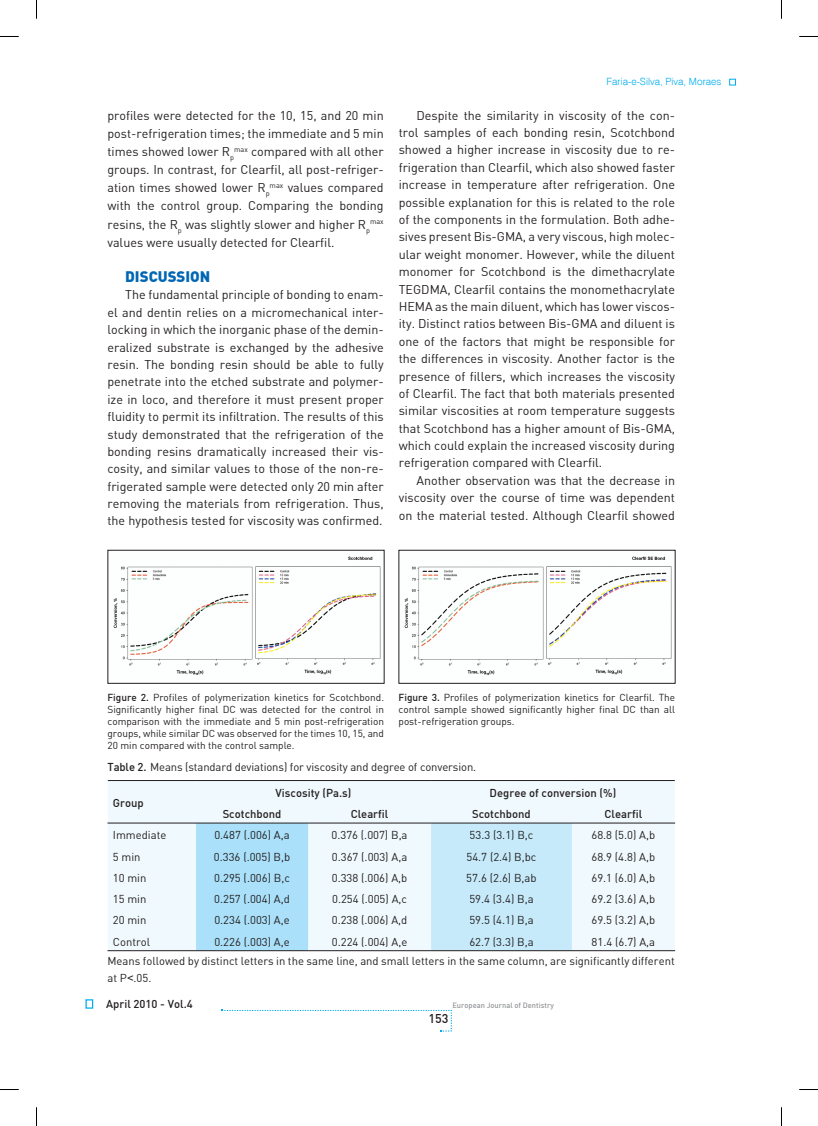
<style>
.page{position:relative;width:818px;height:1126px;background:#fff}
.page>*{position:absolute;margin:0;border:0;box-sizing:border-box;transform-origin:0 0}
.t1{font:15px "Din B Black";color:#0166b3}
.t2{font:12.5px/17.4px "Din B Regular";color:#231f20;text-align:justify}
.t3{font:12.5px "Din B Medium";color:#231f20}
.t4{font:11.25px/17.5px "Din B Regular";color:#231f20}
.t5{font:11.25px "Din B Medium";color:#231f20}
.t6{font:10px/12px "Din B Regular";color:#231f20;text-align:justify}
.t7{font:300 10px "Swiss 721 BT";color:#00aeef}
.t8{font:7.5px "Din B Medium";color:#939598}
.t9{font:7.25px "Din B Regular";color:#231f20}
.s1{font-family:"Din B Medium"}
.s2{font-family:"Arial"}
</style>
<div class="page">
<div style="left:85px;top:999px;width:8px;height:9px;border:1px solid #00aeef"></div>
<svg style="left:222px;top:1009px;width:230px;height:22px"></svg>
<div style="left:728px;top:79px;width:7px;height:6px;border:1px solid #00aeef"></div>
<img style="left:113px;top:556px;width:268px;height:119px">
<div style="left:107px;top:550px;width:277px;height:133px;border:1px solid #231f20"></div>
<img style="left:404px;top:556px;width:268px;height:119px">
<div style="left:398px;top:550px;width:277px;height:133px;border:1px solid #231f20"></div>
<div style="left:108px;top:781px;width:566px;height:169px;background:#f0f9fd"></div>
<div style="left:196px;top:823px;width:112px;height:127px;background:#aae0f9"></div>
<div style="left:431px;top:823px;width:140px;height:127px;background:#c6eafa"></div>
<hr style="left:108px;top:780px;width:88px;height:1px;background:#231f20">
<hr style="left:196px;top:780px;width:112px;height:1px;background:#231f20">
<hr style="left:308px;top:780px;width:123px;height:1px;background:#231f20">
<hr style="left:431px;top:780px;width:140px;height:1px;background:#231f20">
<hr style="left:571px;top:780px;width:103px;height:1px;background:#231f20">
<hr style="left:107px;top:822px;width:89px;height:1px;background:#231f20">
<hr style="left:196px;top:822px;width:112px;height:1px;background:#231f20">
<hr style="left:308px;top:822px;width:123px;height:1px;background:#231f20">
<hr style="left:431px;top:822px;width:140px;height:1px;background:#231f20">
<hr style="left:571px;top:822px;width:103px;height:1px;background:#231f20">
<hr style="left:107px;top:950px;width:89px;height:1px;background:#231f20">
<hr style="left:196px;top:950px;width:112px;height:1px;background:#231f20">
<hr style="left:308px;top:950px;width:123px;height:1px;background:#231f20">
<hr style="left:431px;top:950px;width:140px;height:1px;background:#231f20">
<hr style="left:571px;top:950px;width:103px;height:1px;background:#231f20">
<svg style="left:0;top:36px;width:19px;height:1px"></svg>
<svg style="left:799px;top:36px;width:18px;height:1px"></svg>
<svg style="left:0;top:1089px;width:19px;height:1px"></svg>
<svg style="left:799px;top:1089px;width:18px;height:1px"></svg>
<svg style="left:36px;top:0;width:1px;height:19px"></svg>
<svg style="left:36px;top:1107px;width:1px;height:18px"></svg>
<p class="t2" style="left:107px;top:106px;width:278px;line-height:18.1px">profiles were detected for the 10, 15, and 20 min post-refrigeration times; the immediate and 5 min times showed lower R<sub>p</sub><sup>max</sup> compared with all other groups. In contrast, for Clearfil, all post-refriger&shy;ation times showed lower R<sub>p</sub><sup>max</sup> values compared with the control group. Comparing the bonding resins, the R<sub>p</sub> was slightly slower and higher R<sub>p</sub></p>
<p class="t9" style="left:370px;top:217px;width:15px">max</p>
<p class="t2" style="left:107px;top:233px;width:228px">values were usually detected for Clearfil.</p>
<p class="t1" style="left:125px;top:266px;width:25px">DISCUSS</p>
<p class="t1" style="left:185px;top:266px;width:15px">ION</p>
<p class="t2" style="left:107px;top:286px;width:278px;text-indent:18px">The fundamental principle of bonding to enam&shy;el and dentin relies on a micromechanical inter&shy;locking in which the inorganic phase of the demin&shy;eralized substrate is exchanged by the adhesive resin. The bonding resin should be able to fully penetrate into the etched substrate and polymer&shy;ize in loco, and therefore it must present proper fluidity to permit its infiltration. The results of this study demonstrated that the refrigeration of the bonding resins dramatically increased their vis&shy;cosity, and similar values to those of the non-re&shy;frigerated sample were detected only 20 min after removing the materials from refrigeration. Thus, the hypothesis tested for viscosity was confirmed.</p>
<p class="t7" style="left:606px;top:76px;width:116px">Faria-e-Silva, Piva, Moraes</p>
<p class="t2" style="left:398px;top:106px;width:278px;text-indent:18px">Despite the similarity in viscosity of the con&shy;trol samples of each bonding resin, Scotchbond showed a higher increase in viscosity due to re&shy;frigeration than Clearfil, which also showed faster increase in temperature after refrigeration. One possible explanation for this is related to the role of the components in the formulation. Both adhe&shy;sives present Bis-GMA, a very viscous, high molec&shy;ular weight monomer. However, while the diluent monomer for Scotchbond is the dimethacrylate TEGDMA, Clearfil contains the monomethacrylate HEMA as the main diluent, which has lower viscos&shy;ity. Distinct ratios between Bis-GMA and diluent is one of the factors that might be responsible for the differences in viscosity. Another factor is the presence of fillers, which increases the viscosity of Clearfil. The fact that both materials presented similar viscosities at room temperature suggests that Scotchbond has a higher amount of Bis-GMA, which could explain the increased viscosity during refrigeration compared with Clearfil.</p>
<p class="t2" style="left:398px;top:471px;width:277px;text-indent:18px">Another observation was that the decrease in viscosity over the course of time was dependent on the material tested. Although Clearfil showed</p>
<p class="t6" style="left:107px;top:690px;width:278px"><span class="s1">Figure 2.</span> Profiles of polymerization kinetics for Scotchbond.<br>Significantly higher final DC was detected for the control in comparison with the immediate and 5 min post-refrigeration groups, while similar DC was observed for the times 10, 15, and 20 min compared with the control sample.</p>
<p class="t6" style="left:398px;top:690px;width:278px"><span class="s1">Figure 3.</span> Profiles of polymerization kinetics for Clearfil. The control sample showed significantly higher final DC than all post-refrigeration groups.</p>
<p class="t4" style="left:107px;top:758px;width:370px"><span class="s1">Table 2.</span> Means (standard deviations) for viscosity and degree of conversion.</p>
<p class="t5" style="left:113px;top:796px;width:32px">Group</p>
<p class="t5" style="left:275px;top:785px;width:77px">Viscosity (Pa.s)</p>
<p class="t5" style="left:489px;top:785px;width:128px">Degree of conversion (%)</p>
<p class="t5" style="left:222px;top:806px;width:60px">Scotchbond</p>
<p class="t5" style="left:350px;top:806px;width:39px">Clearfil</p>
<p class="t5" style="left:472px;top:806px;width:60px">Scotchbond</p>
<p class="t5" style="left:604px;top:806px;width:39px">Clearfil</p>
<p class="t4" style="left:113px;top:826px;width:55px">Immediate</p>
<p class="t4" style="left:214px;top:826px;width:77px">0.487 (.006) A,a</p>
<p class="t4" style="left:331px;top:826px;width:77px">0.376 (.007) B,a</p>
<p class="t4" style="left:469px;top:826px;width:65px">53.3 (3.1) B,c</p>
<p class="t4" style="left:591px;top:826px;width:65px">68.8 (5.0) A,b</p>
<p class="t4" style="left:113px;top:847px;width:29px">5 min</p>
<p class="t4" style="left:214px;top:847px;width:78px">0.336 (.005) B,b</p>
<p class="t4" style="left:332px;top:847px;width:77px">0.367 (.003) A,a</p>
<p class="t4" style="left:466px;top:847px;width:71px">54.7 (2.4) B,bc</p>
<p class="t4" style="left:591px;top:847px;width:65px">68.9 (4.8) A,b</p>
<p class="t4" style="left:113px;top:868px;width:35px">10 min</p>
<p class="t4" style="left:214px;top:868px;width:77px">0.295 (.006) B,c</p>
<p class="t4" style="left:331px;top:868px;width:77px">0.338 (.006) A,b</p>
<p class="t4" style="left:466px;top:868px;width:72px">57.6 (2.6) B,ab</p>
<p class="t4" style="left:591px;top:868px;width:65px">69.1 (6.0) A,b</p>
<p class="t4" style="left:113px;top:889px;width:35px">15 min</p>
<p class="t4" style="left:214px;top:889px;width:77px">0.257 (.004) A,d</p>
<p class="t4" style="left:332px;top:889px;width:76px">0.254 (.005) A,c</p>
<p class="t4" style="left:469px;top:889px;width:66px">59.4 (3.4) B,a</p>
<p class="t4" style="left:591px;top:889px;width:65px">69.2 (3.6) A,b</p>
<p class="t4" style="left:113px;top:911px;width:35px">20 min</p>
<p class="t4" style="left:214px;top:911px;width:77px">0.234 (.003) A,e</p>
<p class="t4" style="left:331px;top:911px;width:77px">0.238 (.006) A,d</p>
<p class="t4" style="left:469px;top:911px;width:66px">59.5 (4.1) B,a</p>
<p class="t4" style="left:591px;top:911px;width:65px">69.5 (3.2) A,b</p>
<p class="t4" style="left:113px;top:932px;width:39px">Control</p>
<p class="t4" style="left:214px;top:932px;width:77px">0.226 (.003) A,e</p>
<p class="t4" style="left:332px;top:932px;width:77px">0.224 (.004) A,e</p>
<p class="t4" style="left:469px;top:932px;width:66px">62.7 (3.3) B,a</p>
<p class="t4" style="left:591px;top:932px;width:65px">81.4 (6.7) A,a</p>
<p class="t4" style="left:107px;top:951px;width:568px">Means followed by distinct letters in the same line, and small letters in the same column, are significantly different at P<span class="s2">&lt;</span>.05.</p>
<p class="t5" style="left:106px;top:996px;width:88px">April 2010 - Vol.4</p>
<p class="t8" style="left:452px;top:1000px;width:103px">European Journal of Dentistry</p>
<p class="t3" style="left:428px;top:1010px;width:21px">153</p>
</div>
